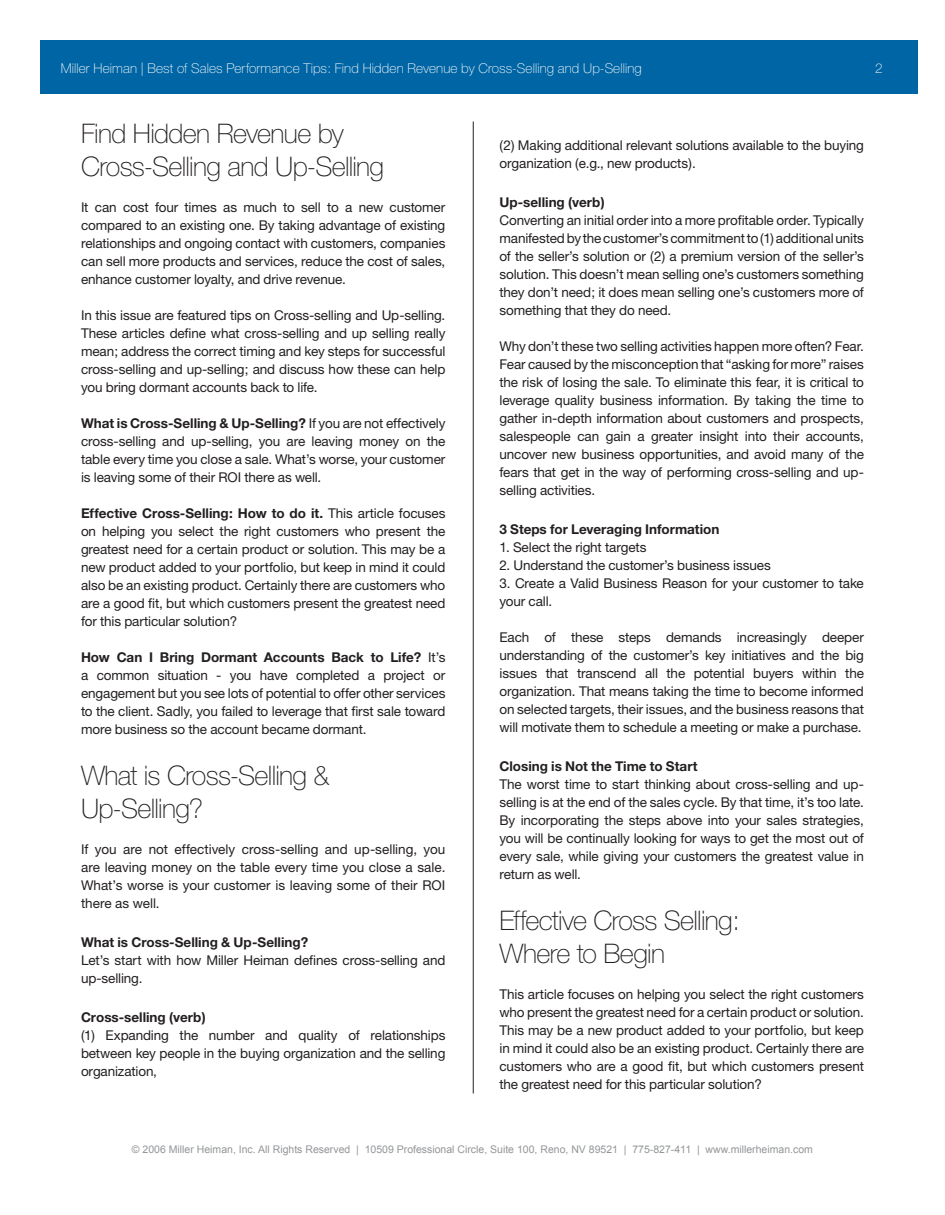
<style>
.page{position:relative;width:945px;height:1215px;background:#fff}
.page>*{position:absolute;margin:0;border:0;box-sizing:border-box;transform-origin:0 0}
.Section{font:100 27px/33px "Helvetica Neue";letter-spacing:-.025em;color:#231f20}
.Main{font:13.5px/18px "Helvetica Neue";letter-spacing:-.01em;color:#231f20;text-align:justify}
.Sub_Section{font:700 13.5px "Helvetica Neue";color:#231f20}
.Section-2{font:100 13.5px "Helvetica Neue";letter-spacing:.01em;color:#fff}
.t1{font:10.5px "Arial";color:#939598}
.s1{font-weight:700}
</style>
<div class="page">
<div style="left:40px;top:40px;width:878px;height:54px;background:#0065a4"></div>
<hr style="left:473px;top:122px;width:1px;height:972px;background:#231f20">
<p class="Section-2" style="left:61px;top:60px;width:583px">Miller Heiman | Best of Sales Performance Tips: Find Hidden Revenue by Cross-Selling and Up-Selling</p>
<p class="Section" style="left:81px;top:117px;width:305px">Find Hidden Revenue by<br>Cross-Selling and Up-Selling</p>
<p class="Main" style="left:81px;top:198px;width:366px">It can cost four times as much to sell to a new customer compared to an existing one. By taking advantage of existing relationships and ongoing contact with customers, companies can sell more products and services, reduce the cost of sales, enhance customer loyalty, and drive revenue.</p>
<p class="Main" style="left:81px;top:306px;width:366px">In this issue are featured tips on Cross-selling and Up-selling.<br>These articles define what cross-selling and up selling really mean; address the correct timing and key steps for successful cross-selling and up-selling; and discuss how these can help you bring dormant accounts back to life.</p>
<p class="Main" style="left:81px;top:414px;width:366px"><span class="s1">What is Cross-Selling &amp; Up-Selling?</span> If you are not effectively cross-selling and up-selling, you are leaving money on the table every time you close a sale. What’s worse, your customer is leaving some of their ROI there as well.</p>
<p class="Main" style="left:81px;top:504px;width:366px"><span class="s1">Effective Cross-Selling: How to do it.</span> This article focuses on helping you select the right customers who present the greatest need for a certain product or solution. This may be a new product added to your portfolio, but keep in mind it could also be an existing product. Certainly there are customers who are a good fit, but which customers present the greatest need for this particular solution?</p>
<p class="Main" style="left:81px;top:648px;width:366px"><span class="s1">How Can I Bring Dormant Accounts Back to Life?</span> It’s a common situation - you have completed a project or engagement but you see lots of potential to offer other services to the client. Sadly, you failed to leverage that first sale toward more business so the account became dormant.</p>
<p class="Section" style="left:81px;top:759px;width:250px">What is Cross-Selling &amp;<br>Up-Selling?</p>
<p class="Main" style="left:81px;top:840px;width:366px">If you are not effectively cross-selling and up-selling, you are leaving money on the table every time you close a sale.<br>What’s worse is your customer is leaving some of their ROI there as well.</p>
<p class="Sub_Section" style="left:81px;top:934px;width:229px">What is Cross-Selling &amp; Up-Selling?</p>
<p class="Main" style="left:81px;top:951px;width:366px">Let’s start with how Miller Heiman defines cross-selling and up-selling.</p>
<p class="Sub_Section" style="left:81px;top:1009px;width:126px">Cross-selling (verb)</p>
<p class="Main" style="left:81px;top:1026px;width:366px">(1) Expanding the number and quality of relationships between key people in the buying organization and the selling organization,</p>
<p class="Main" style="left:500px;top:136px;width:366px">(2) Making additional relevant solutions available to the buying organization (e.g., new products).</p>
<p class="Sub_Section" style="left:500px;top:194px;width:107px">Up-selling (verb)</p>
<p class="Main" style="left:500px;top:211px;width:366px">Converting an initial order into a more profitable order. Typically manifested by the customer’s commitment to (1) additional units of the seller’s solution or (2) a premium version of the seller’s solution. This doesn’t mean selling one’s customers something they don’t need; it does mean selling one’s customers more of something that they do need.</p>
<p class="Main" style="left:500px;top:337px;width:366px">Why don’t these two selling activities happen more often? Fear.<br>Fear caused by the misconception that “asking for more” raises the risk of losing the sale. To eliminate this fear, it is critical to leverage quality business information. By taking the time to gather in-depth information about customers and prospects, salespeople can gain a greater insight into their accounts, uncover new business opportunities, and avoid many of the fears that get in the way of performing cross-selling and up&shy;selling activities.</p>
<p class="Sub_Section" style="left:500px;top:521px;width:221px">3 Steps for Leveraging Information</p>
<p class="Main" style="left:500px;top:538px;width:148px">1. Select the right targets</p>
<p class="Main" style="left:500px;top:556px;width:273px">2. Understand the customer’s business issues</p>
<p class="Main" style="left:500px;top:574px;width:366px">3. Create a Valid Business Reason for your customer to take your call.</p>
<p class="Main" style="left:500px;top:628px;width:366px">Each of these steps demands increasingly deeper understanding of the customer’s key initiatives and the big issues that transcend all the potential buyers within the organization. That means taking the time to become informed on selected targets, their issues, and the business reasons that will motivate them to schedule a meeting or make a purchase.</p>
<p class="Sub_Section" style="left:500px;top:758px;width:200px">Closing is Not the Time to Start</p>
<p class="Main" style="left:500px;top:775px;width:366px">The worst time to start thinking about cross-selling and up&shy;selling is at the end of the sales cycle. By that time, it’s too late.<br>By incorporating the steps above into your sales strategies, you will be continually looking for ways to get the most out of every sale, while giving your customers the greatest value in return as well.</p>
<p class="Section" style="left:500px;top:904px;width:242px">Effective Cross Selling:<br>Where to Begin</p>
<p class="Main" style="left:500px;top:985px;width:366px">This article focuses on helping you select the right customers who present the greatest need for a certain product or solution.<br>This may be a new product added to your portfolio, but keep in mind it could also be an existing product. Certainly there are customers who are a good fit, but which customers present the greatest need for this particular solution?</p>
<p class="t1" style="left:132px;top:1143px;width:683px">© 2006 Miller Heiman, Inc. All Rights Reserved | 10509 Professional Circle, Suite 100, Reno, NV 89521 | 775-827-411 | www.millerheiman.com</p>
</div>
